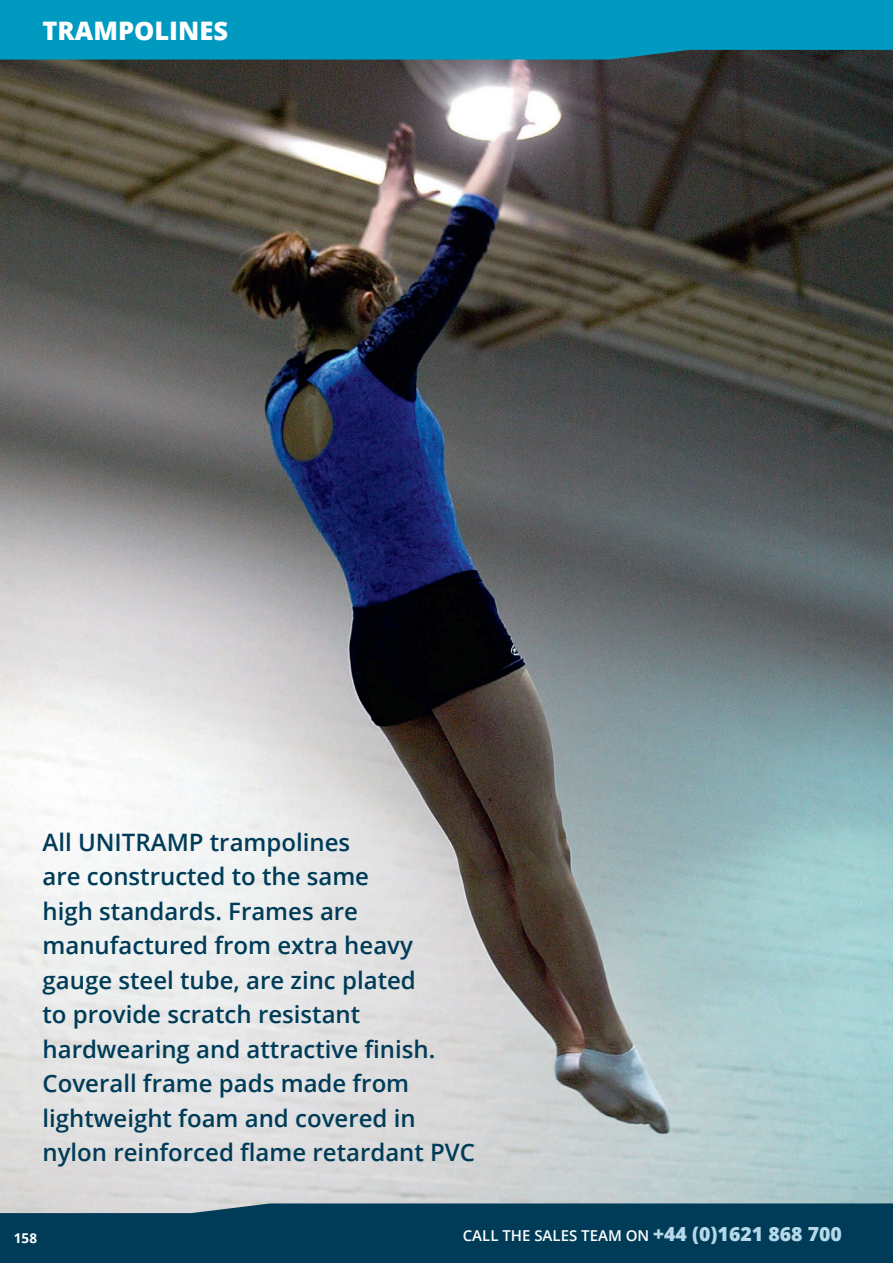
<style>
.page{position:relative;width:893px;height:1263px;background:#fff}
.page>*{position:absolute;margin:0;border:0;box-sizing:border-box;transform-origin:0 0}
.t1{font:800 25.5px "Open Sans";color:#fff}
.t2{font:600 24px/34.5px "Open Sans";color:#003c58}
.t3{font:600 15px "Open Sans";color:#fff}
.t4{font:700 13.5px "Open Sans";color:#fff}
.s1{font-weight:800;font-size:19.5px;color:#b5d9e9}
</style>
<div class="page">
<img style="left:0;top:60px;width:893px;height:1143px">
<div style="left:0;top:0;width:893px;height:60px;background:#009ac0"></div>
<div style="left:0;top:1203px;width:893px;height:60px;background:#003c58"></div>
<p class="t1" style="left:43px;top:11px;width:187px">TRAMPOLINES</p>
<p class="t2" style="left:43px;top:824px;width:434px">All UNITRAMP trampolines<br>are constructed to the same<br>high standards. Frames are manufactured from extra heavy gauge steel tube, are zinc plated<br>to provide scratch resistant hardwearing and attractive finish.<br>Coverall frame pads made from lightweight foam and covered in nylon reinforced flame retardant PVC</p>
<p class="t4" style="left:14px;top:1228px;width:25px">158</p>
<p class="t3" style="left:463px;top:1225px;width:381px">CALL THE SALES TEAM ON <span class="s1">+44 (0)1621 868 700</span></p>
</div>
